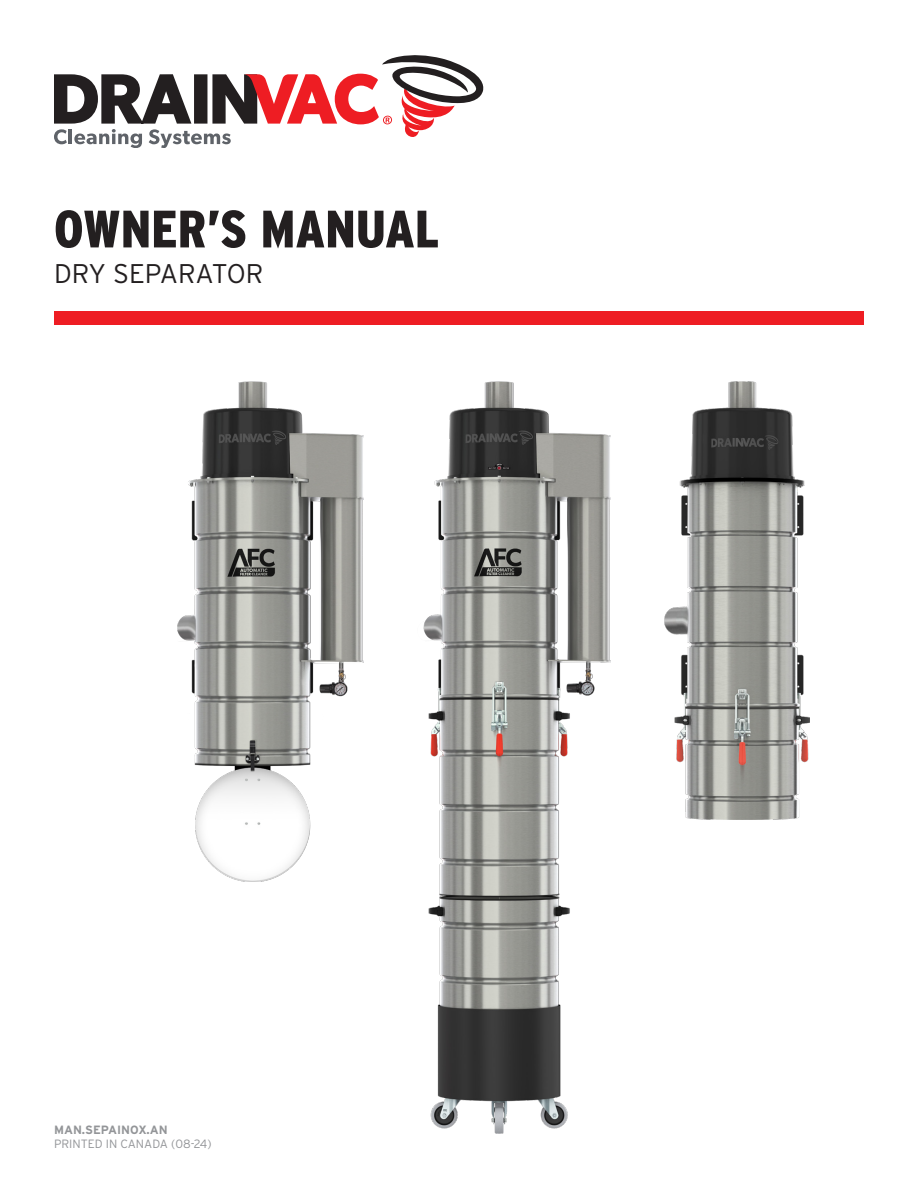
<style>
.page{position:relative;width:918px;height:1188px;background:#fff}
.page>*{position:absolute;margin:0;border:0;box-sizing:border-box;transform-origin:0 0}
.t1{font:900 condensed 52.5px "Interstate";color:#231f20}
.t2{font:300 27px "Interstate";letter-spacing:-.005em;color:#231f20}
.t3{font:300 12px "Interstate";color:#939598}
.t4{font:700 12px "Interstate";color:#939598}
</style>
<div class="page">
<div style="left:54px;top:311px;width:810px;height:14px;background:#ee1d23"></div>
<img style="left:423px;top:381px;width:187px;height:753px">
<img style="left:664px;top:381px;width:146px;height:438px">
<img style="left:178px;top:381px;width:186px;height:501px">
<svg style="left:54px;top:55px;width:430px;height:92px"></svg>
<p class="t1" style="left:54px;top:200px;width:387px">OWNER’S MANUAL</p>
<p class="t2" style="left:54px;top:259px;width:211px">DRY SEPARATOR</p>
<p class="t4" style="left:54px;top:1123px;width:115px">MAN.SEPAINOX.AN</p>
<p class="t3" style="left:54px;top:1137px;width:159px">PRINTED IN CANADA (08-24)</p>
</div>
